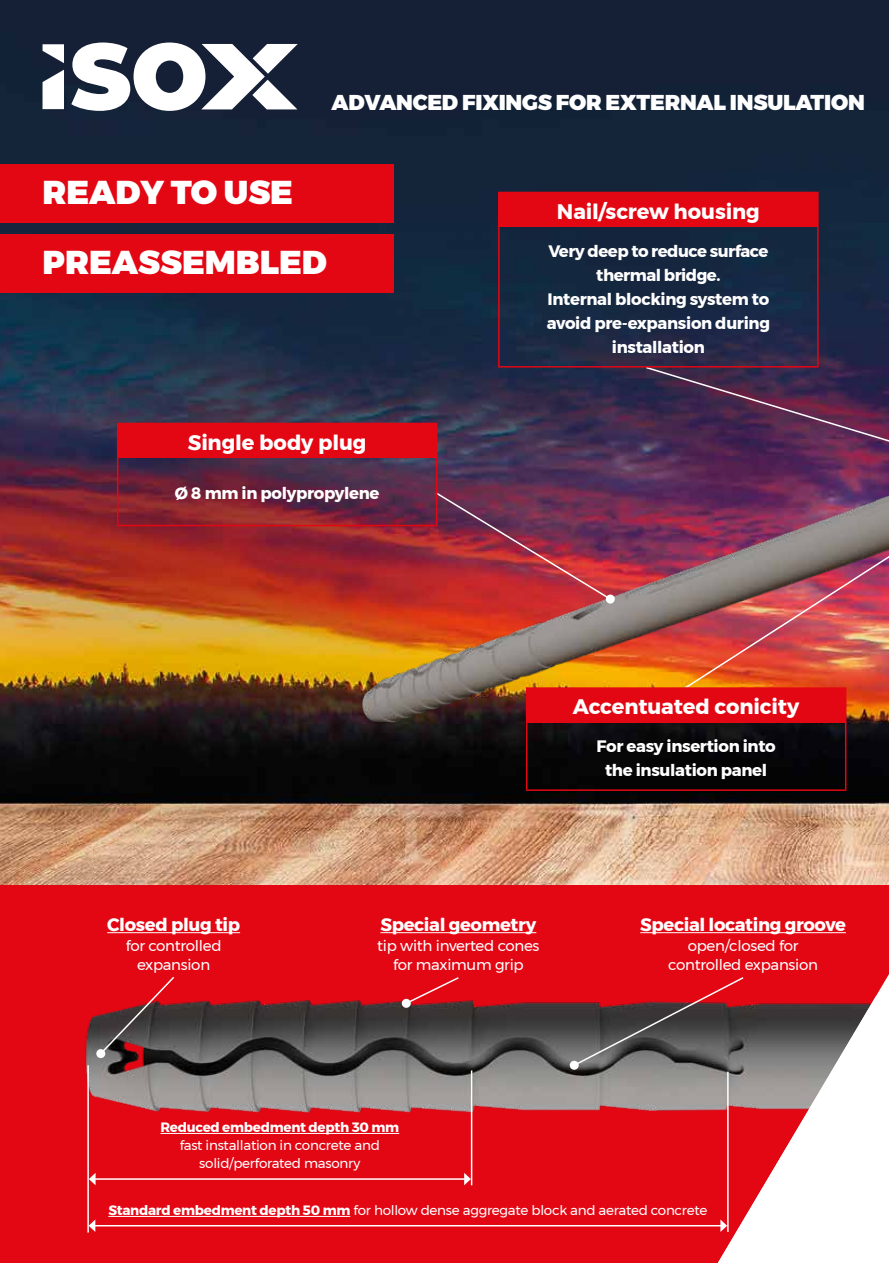
<style>
.page{position:relative;width:889px;height:1263px;background:#fff}
.page>*{position:absolute;margin:0;border:0;box-sizing:border-box;transform-origin:0 0}
.t1{font:900 33px/70.3px "Montserrat";color:#fff}
.t2{font:900 21.45px "Montserrat";letter-spacing:-.01em;color:#fff}
.t3{font:700 21px "Montserrat";letter-spacing:-.005em;color:#fff}
.t4{font:700 18px "Montserrat";letter-spacing:-.02em;color:#fff}
.t5{font:700 16.5px/24px "Montserrat";letter-spacing:-.02em;color:#fff;text-align:center}
.t6{font:15px/19.5px "Montserrat";letter-spacing:-.02em;color:#fff;text-align:center}
.t7{font:13.5px/18px "Montserrat";letter-spacing:-.02em;color:#fff;text-align:center}
.t8{font:700 13.5px "Montserrat";letter-spacing:-.02em;color:#fff}
.s1{font-weight:700}
</style>
<div class="page">
<img style="left:0;top:0;width:876px;height:886px">
<img style="left:288px;top:164px;width:588px;height:621px">
<div style="left:0;top:886px;width:889px;height:377px;background:#e30613"></div>
<svg style="left:71px;top:43px;width:227px;height:68px"></svg>
<svg style="left:43px;top:44px;width:21px;height:19px"></svg>
<svg style="left:43px;top:70px;width:21px;height:39px"></svg>
<hr style="left:380px;top:932px;width:156px;height:1px;background:#fff">
<hr style="left:107px;top:932px;width:133px;height:1px;background:#fff">
<hr style="left:640px;top:932px;width:206px;height:1px;background:#fff">
<hr style="left:108px;top:1216px;width:242px;height:1px;background:#fff">
<img style="left:85px;top:999px;width:633px;height:127px">
<hr style="left:471px;top:1070px;width:1px;height:115px;background:#fff">
<hr style="left:95px;top:1225px;width:626px;height:1px;background:#fff">
<svg style="left:89px;top:1220px;width:6px;height:12px"></svg>
<svg style="left:572px;top:990px;width:146px;height:77px"></svg>
<div style="left:570px;top:1061px;width:9px;height:9px;background:#fff;border-radius:50%"></div>
<svg style="left:405px;top:977px;width:55px;height:28px"></svg>
<div style="left:402px;top:999px;width:9px;height:9px;background:#fff;border-radius:50%"></div>
<svg style="left:99px;top:977px;width:77px;height:79px"></svg>
<div style="left:96px;top:1049px;width:9px;height:9px;background:#fff;border-radius:50%"></div>
<div style="left:0;top:164px;width:393px;height:58px;background:#e30613"></div>
<div style="left:0;top:234px;width:393px;height:58px;background:#e30613"></div>
<svg style="left:434px;top:491px;width:178px;height:110px;background:#973045"></svg>
<div style="left:606px;top:595px;width:9px;height:9px;background:#fff;border-radius:50%"></div>
<img style="left:876px;top:0;width:13px;height:886px">
<img style="left:876px;top:164px;width:13px;height:621px">
<svg style="left:718px;top:974px;width:171px;height:289px"></svg>
<svg style="left:644px;top:366px;width:245px;height:107px;background:#4e2951"></svg>
<img style="left:684px;top:500px;width:205px;height:189px">
<div style="left:499px;top:192px;width:319px;height:34px;background:#e30613"></div>
<hr style="left:498px;top:192px;width:320px;height:1px;background:#e30613">
<hr style="left:498px;top:193px;width:1px;height:33px;background:#e30613">
<hr style="left:498px;top:226px;width:1px;height:140px;background:#e30613">
<hr style="left:817px;top:226px;width:1px;height:140px;background:#e30613">
<hr style="left:498px;top:366px;width:320px;height:2px;background:#e30613">
<div style="left:526px;top:688px;width:319px;height:34px;background:#e30613"></div>
<hr style="left:526px;top:687px;width:320px;height:2px;background:#e30613">
<hr style="left:845px;top:689px;width:1px;height:33px;background:#e30613">
<hr style="left:526px;top:722px;width:1px;height:67px;background:#e30613">
<hr style="left:845px;top:722px;width:1px;height:67px;background:#e30613">
<hr style="left:526px;top:789px;width:320px;height:2px;background:#e30613">
<div style="left:118px;top:423px;width:319px;height:34px;background:#e30613"></div>
<hr style="left:117px;top:423px;width:320px;height:1px;background:#e30613">
<hr style="left:117px;top:424px;width:1px;height:33px;background:#e30613">
<hr style="left:117px;top:457px;width:1px;height:68px;background:#e30613">
<hr style="left:436px;top:457px;width:1px;height:68px;background:#e30613">
<hr style="left:117px;top:525px;width:320px;height:1px;background:#e30613">
<hr style="left:160px;top:1133px;width:239px;height:1px;background:#fff">
<hr style="left:95px;top:1178px;width:370px;height:2px;background:#fff">
<svg style="left:89px;top:1173px;width:7px;height:12px"></svg>
<svg style="left:464px;top:1173px;width:7px;height:12px"></svg>
<hr style="left:87px;top:1065px;width:2px;height:167px;background:#fff">
<h2 class="t2" style="left:332px;top:85px;width:534px">ADVANCED FIXINGS FOR EXTERNAL INSULATION</h2>
<h1 class="t1" style="left:43px;top:157px;width:286px">READY TO USE<br>PREASSEMBLED</h1>
<p class="t3" style="left:188px;top:425px;width:180px">Single body plug</p>
<p class="t5" style="left:175px;top:482px;width:206px">Ø 8 mm in polypropylene</p>
<p class="t3" style="left:557px;top:194px;width:204px">Nail/screw housing</p>
<p class="t5" style="left:547px;top:239px;width:225px">Very deep to reduce surface thermal bridge.<br>Internal blocking system to avoid pre-expansion during installation</p>
<p class="t4" style="left:107px;top:910px;width:134px">Closed plug tip</p>
<p class="t6" style="left:126px;top:935px;width:97px">for controlled expansion</p>
<p class="t3" style="left:573px;top:690px;width:228px">Accentuated conicity</p>
<p class="t5" style="left:596px;top:734px;width:181px">For easy insertion into the insulation panel</p>
<p class="t4" style="left:380px;top:910px;width:157px">Special geometry</p>
<p class="t6" style="left:377px;top:935px;width:164px">tip with inverted cones for maximum grip</p>
<p class="t4" style="left:640px;top:910px;width:207px">Special locating groove</p>
<p class="t6" style="left:668px;top:935px;width:151px">open/closed for controlled expansion</p>
<p class="t8" style="left:160px;top:1117px;width:240px">Reduced embedment depth 30 mm</p>
<p class="t7" style="left:180px;top:1136px;width:201px">fast installation in concrete and solid/perforated masonry</p>
<p class="t7" style="left:108px;top:1201px;width:600px"><span class="s1">Standard embedment depth 50 mm</span> for hollow dense aggregate block and aerated concrete</p>
</div>
